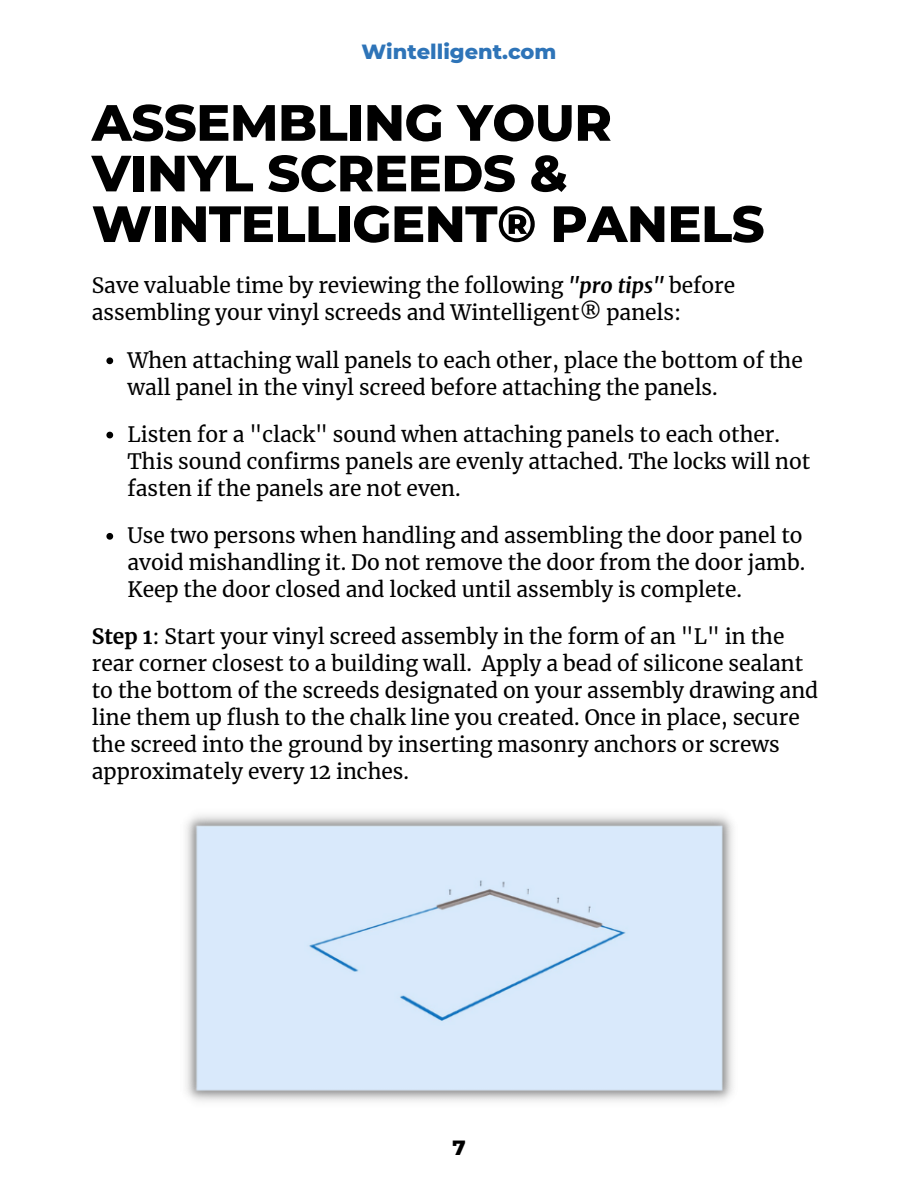
<style>
.page{position:relative;width:918px;height:1188px;background:#fff}
.page>*{position:absolute;margin:0;border:0;box-sizing:border-box;transform-origin:0 0}
.t1{font:800 51px/50.7px "Montserrat";letter-spacing:-.01em;color:#000}
.t2{font:21px/27px "Merriweather";color:#000}
.t3{font:800 21px "Montserrat";color:#2e74b8}
.t4{font:800 21px "Montserrat";color:#000}
.s1{font-weight:700;font-style:italic}
.s2{font-weight:700}
</style>
<div class="page">
<img style="left:185px;top:815px;width:548px;height:287px">
<svg style="left:106px;top:357px;width:7px;height:7px"></svg>
<svg style="left:106px;top:432px;width:7px;height:6px"></svg>
<svg style="left:106px;top:533px;width:7px;height:7px"></svg>
<p class="t3" style="left:361px;top:39px;width:197px">Wintelligent.com</p>
<h1 class="t1" style="left:92px;top:97px;width:674px">ASSEMBLING YOUR<br>VINYL SCREEDS &amp;<br>WINTELLIGENT® PANELS</h1>
<p class="t2" style="left:92px;top:272px;width:645px">Save valuable time by reviewing the following <span class="s1">"pro tips"</span> before assembling your vinyl screeds and Wintelligent® panels:</p>
<p class="t2" style="left:127px;top:347px;width:677px">When attaching wall panels to each other, place the bottom of the wall panel in the vinyl screed before attaching the panels.</p>
<p class="t2" style="left:127px;top:421px;width:685px">Listen for a "clack" sound when attaching panels to each other.<br>This sound confirms panels are evenly attached. The locks will not fasten if the panels are not even.</p>
<p class="t2" style="left:127px;top:522px;width:679px">Use two persons when handling and assembling the door panel to avoid mishandling it. Do not remove the door from the door jamb.<br>Keep the door closed and locked until assembly is complete.</p>
<p class="t2" style="left:92px;top:623px;width:728px"><span class="s2">Step 1</span>: Start your vinyl screed assembly in the form of an "L" in the rear corner closest to a building wall. Apply a bead of silicone sealant to the bottom of the screeds designated on your assembly drawing and line them up flush to the chalk line you created. Once in place, secure the screed into the ground by inserting masonry anchors or screws approximately every 12 inches.</p>
<p class="t4" style="left:452px;top:1135px;width:15px">7</p>
</div>
